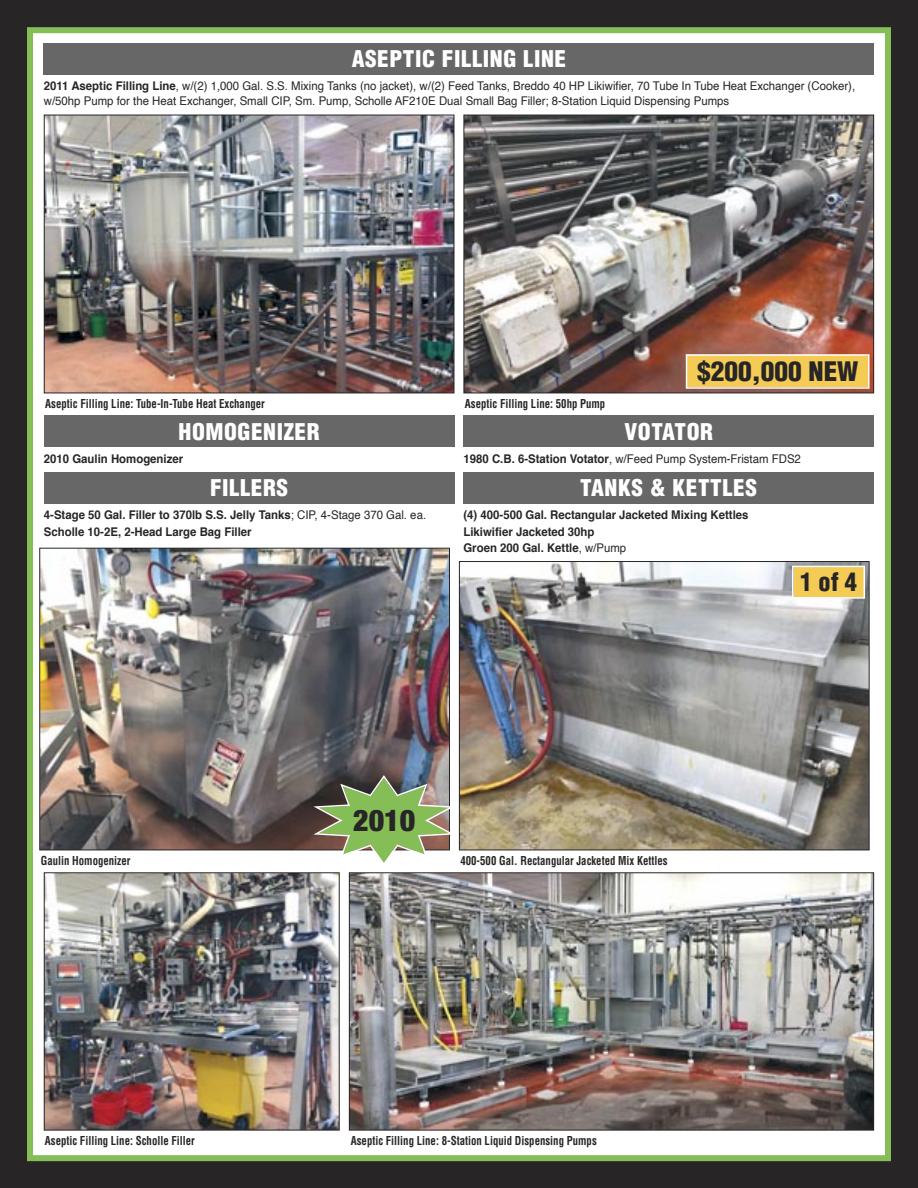
<style>
.page{position:relative;width:918px;height:1188px;background:#272526}
.page>*{position:absolute;margin:0;border:0;box-sizing:border-box;transform-origin:0 0}
.t1{font:900 condensed 29.85px "Helvetica Neue";color:#272526}
.t2{font:900 condensed 26.25px "Helvetica";color:#272526;scale:1.04 1}
.t3{font:900 condensed 25.05px "Helvetica";color:#272526}
.t4{font:900 condensed 22.5px "Helvetica";letter-spacing:.025em;color:#fff}
.t5{font:12px/14.2px "Helvetica";color:#272526;scale:.95 1}
.t6{font:700 12px "Helvetica";color:#272526;scale:.95 1}
.t7{font:700 condensed 12px "Helvetica";color:#272526;scale:.9 1}
.s1{font-weight:700}
.s2{font-weight:400}
</style>
<div class="page">
<div style="left:33px;top:33px;width:852px;height:1122px;background:#fff"></div>
<div style="left:27px;top:27px;width:864px;height:1134px;border:6px solid #85bd57"></div>
<div style="left:463px;top:472px;width:411px;height:31px;background:#686767"></div>
<div style="left:44px;top:44px;width:830px;height:31px;background:#686767"></div>
<div style="left:44px;top:472px;width:410px;height:31px;background:#686767"></div>
<div style="left:464px;top:416px;width:410px;height:31px;background:#686767"></div>
<div style="left:44px;top:416px;width:410px;height:31px;background:#686767"></div>
<img style="left:46px;top:874px;width:292px;height:255px">
<div style="left:44px;top:872px;width:296px;height:259px;border:1px solid #272526"></div>
<img style="left:351px;top:874px;width:521px;height:255px">
<div style="left:349px;top:872px;width:525px;height:259px;border:1px solid #272526"></div>
<img style="left:46px;top:117px;width:406px;height:274px">
<div style="left:44px;top:115px;width:410px;height:278px;border:1px solid #272526"></div>
<img style="left:466px;top:117px;width:406px;height:274px">
<div style="left:464px;top:115px;width:410px;height:278px;border:1px solid #272526"></div>
<img style="left:41px;top:550px;width:407px;height:298px">
<img style="left:461px;top:563px;width:407px;height:285px">
<div style="left:459px;top:561px;width:411px;height:289px;border:1px solid #272526"></div>
<div style="left:687px;top:356px;width:181px;height:31px;background:#f3cb55"></div>
<div style="left:686px;top:354px;width:184px;height:35px;border:2px solid #fff"></div>
<svg style="left:313px;top:775px;width:137px;height:88px"></svg>
<div style="left:794px;top:567px;width:70px;height:30px;background:#f3cb55"></div>
<div style="left:792px;top:566px;width:73px;height:33px;border:2px solid #fff"></div>
<p class="t4" style="left:352px;top:51px;width:216px">ASEPTIC FILLING LINE</p>
<p class="t5" style="left:44px;top:80px;width:855px"><span class="s1">2011 Aseptic Filling Line</span>, w/(2) 1,000 Gal. S.S. Mixing Tanks (no jacket), w/(2) Feed Tanks, Breddo 40 HP Likiwifier, 70 Tube In Tube Heat Exchanger (Cooker), w/50hp Pump for the Heat Exchanger, Small CIP, Sm. Pump, Scholle AF210E Dual Small Bag Filler; 8-Station Liquid Dispensing Pumps</p>
<p class="t7" style="left:45px;top:399px;width:245px">Aseptic Filling Line: Tube-In-Tube Heat Exchanger</p>
<p class="t7" style="left:465px;top:399px;width:158px">Aseptic Filling Line: 50hp Pump</p>
<p class="t2" style="left:697px;top:361px;width:157px">$200,000 NEW</p>
<p class="t4" style="left:179px;top:423px;width:143px">HOMOGENIZER</p>
<p class="t6" style="left:44px;top:453px;width:148px">2010 Gaulin Homogenizer</p>
<p class="t4" style="left:210px;top:479px;width:80px">FILLERS</p>
<p class="t6" style="left:44px;top:510px;width:404px">4-Stage 50 Gal. Filler to 370lb S.S. Jelly Tanks<span class="s2">; CIP, 4-Stage 370 Gal. ea.</span></p>
<p class="t6" style="left:44px;top:526px;width:220px">Scholle 10-2E, 2-Head Large Bag Filler</p>
<p class="t4" style="left:624px;top:423px;width:90px">VOTATOR</p>
<p class="t5" style="left:464px;top:452px;width:357px"><span class="s1">1980 C.B. 6-Station Votator</span>, w/Feed Pump System-Fristam FDS2</p>
<p class="t4" style="left:580px;top:479px;width:178px">TANKS &amp; KETTLES</p>
<p class="t6" style="left:463px;top:510px;width:302px">(4) 400-500 Gal. Rectangular Jacketed Mixing Kettles</p>
<p class="t6" style="left:463px;top:526px;width:140px">Likiwifier Jacketed 30hp</p>
<p class="t6" style="left:463px;top:543px;width:173px">Groen 200 Gal. Kettle<span class="s2">, w/Pump</span></p>
<p class="t3" style="left:800px;top:572px;width:58px">1 of 4</p>
<p class="t1" style="left:353px;top:809px;width:64px">2010</p>
<p class="t7" style="left:41px;top:856px;width:101px">Gaulin Homogenizer</p>
<p class="t7" style="left:460px;top:856px;width:232px">400-500 Gal. Rectangular Jacketed Mix Kettles</p>
<p class="t7" style="left:45px;top:1136px;width:168px">Aseptic Filling Line: Scholle Filler</p>
<p class="t7" style="left:351px;top:1136px;width:275px">Aseptic Filling Line: 8-Station Liquid Dispensing Pumps</p>
</div>
